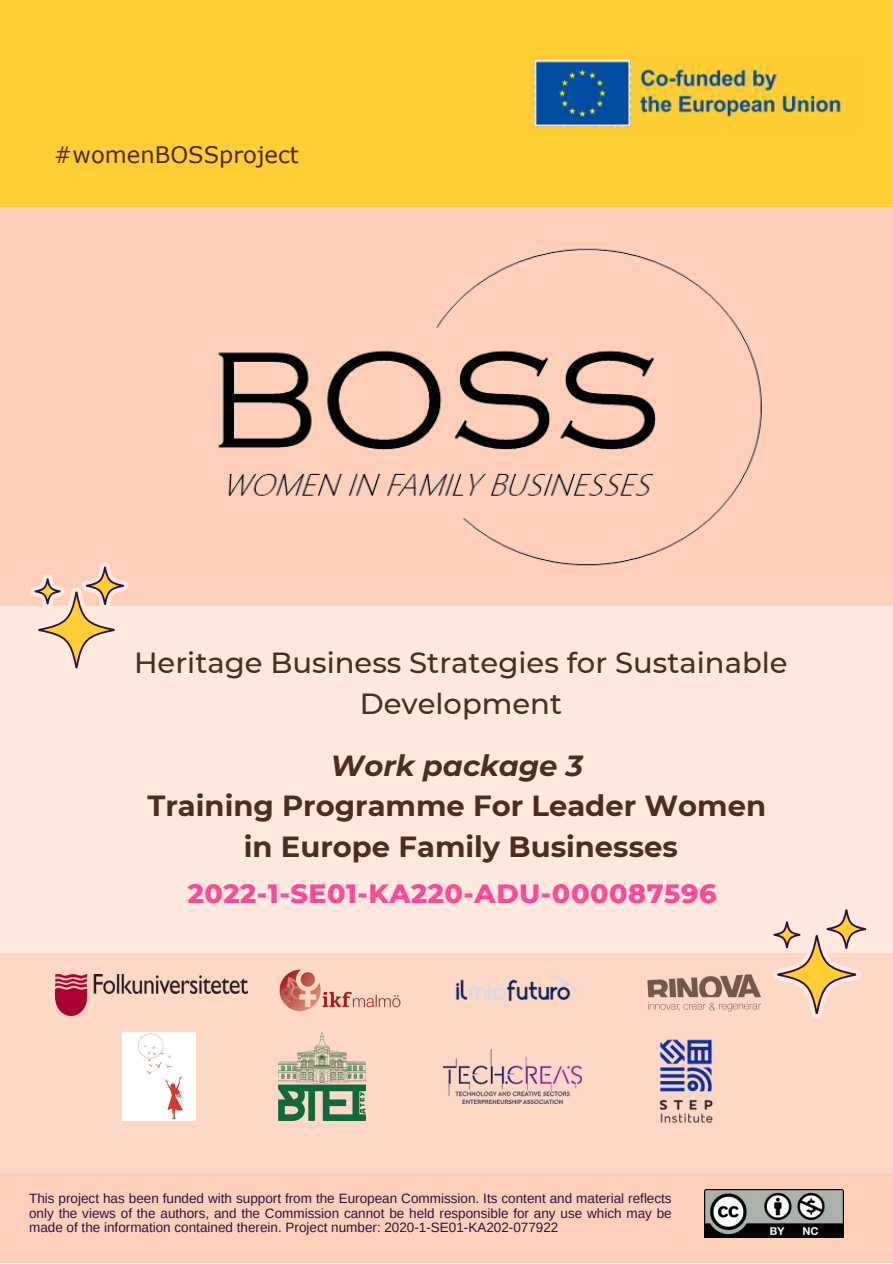
<style>
.page{position:relative;width:893px;height:1264px;background:#fff}
.page>*{position:absolute;margin:0;border:0;box-sizing:border-box;transform-origin:0 0}
.t1{font:700 29.1px "Montserrat";color:#4c2d20}
.t2{font:500 29.1px/40.5px "Montserrat";color:#4c2d20;text-align:center}
.t3{font:italic 700 29.1px "Montserrat";color:#4c2d20}
.t4{font:800 27px "Montserrat";letter-spacing:.02em;color:#ff4a97}
.t5{font:22.65px "Verdana";color:#4c2d20}
.t6{font:13.5px/14.5px "Arimo";color:#2e1042;text-align:justify}
</style>
<div class="page">
<div style="left:0;top:0;width:892px;height:1262px;background:#ffcfb9"></div>
<div style="left:0;top:0;width:892px;height:207px;background:#ffcd34"></div>
<div style="left:0;top:606px;width:892px;height:355px;background:#ffe9df"></div>
<div style="left:0;top:953px;width:892px;height:220px;background:#ffd7c5"></div>
<img style="left:279px;top:969px;width:122px;height:43px">
<svg style="left:773px;top:909px;width:94px;height:109px"></svg>
<svg style="left:30px;top:574px;width:86px;height:95px"></svg>
<img style="left:455px;top:971px;width:126px;height:31px">
<img style="left:55px;top:974px;width:193px;height:41px">
<img style="left:647px;top:974px;width:114px;height:38px">
<img style="left:279px;top:1032px;width:86px;height:88px">
<img style="left:443px;top:1049px;width:138px;height:54px">
<img style="left:659px;top:1039px;width:54px;height:84px">
<img style="left:122px;top:1032px;width:73px;height:88px">
<img style="left:534px;top:59px;width:307px;height:68px">
<img style="left:61px;top:248px;width:701px;height:345px">
<img style="left:704px;top:1189px;width:139px;height:48px">
<p class="t5" style="left:54px;top:141px;width:246px">#womenBOSSproject</p>
<p class="t2" style="left:134px;top:642px;width:655px">Heritage Business Strategies for Sustainable<br>Development</p>
<p class="t3" style="left:330px;top:747px;width:254px">Work package 3</p>
<p class="t1" style="left:147px;top:788px;width:620px">Training Programme For Leader Women</p>
<p class="t1" style="left:244px;top:828px;width:435px">in Europe Family Businesses</p>
<p class="t4" style="left:188px;top:876px;width:530px">2022-1-SE01-KA220-ADU-000087596</p>
<p class="t6" style="left:29px;top:1190px;width:644px">This project has been funded with support from the European Commission. Its content and material reflects only the views of the authors, and the Commission cannot be held responsible for any use which may be made of the information contained therein. Project number: 2020-1-SE01-KA202-077922</p>
</div>
